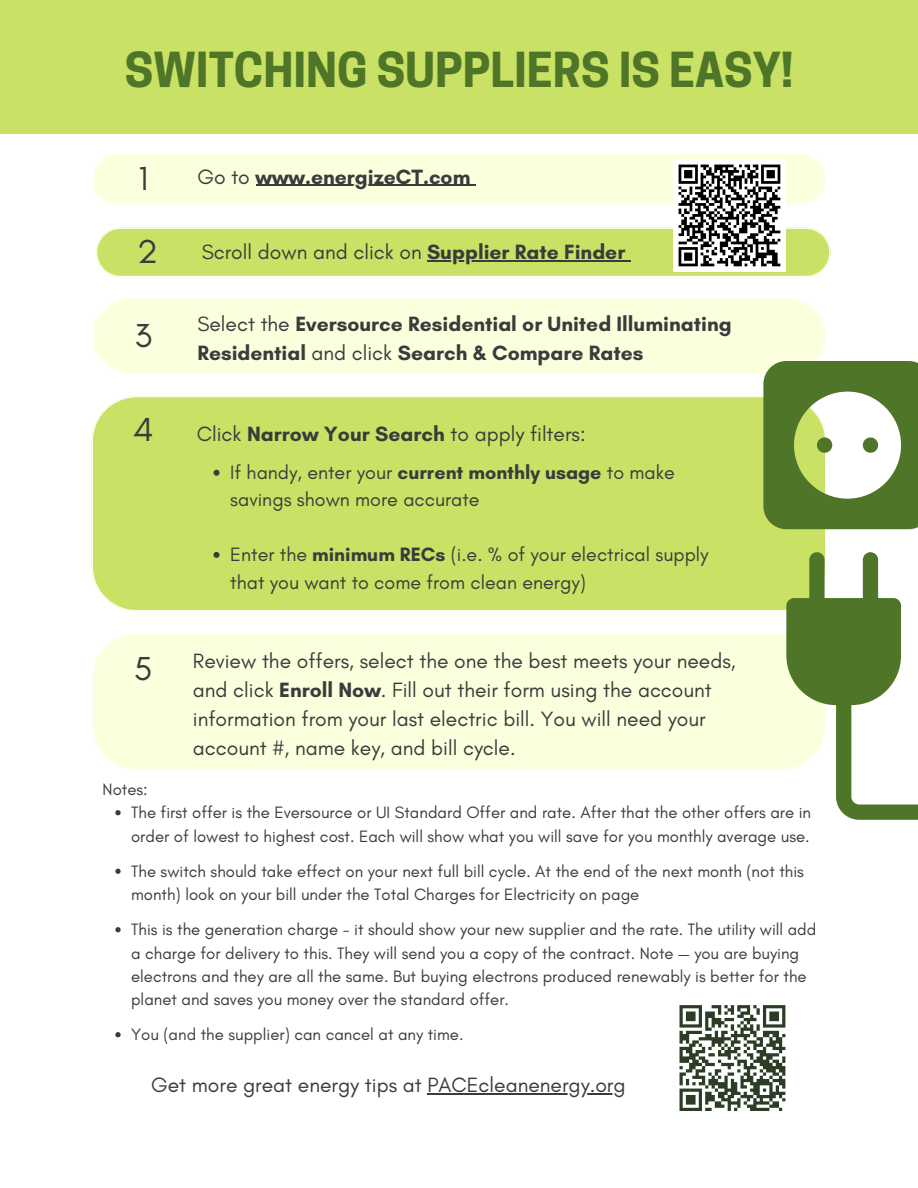
<style>
.page{position:relative;width:918px;height:1188px;background:#fff}
.page>*{position:absolute;margin:0;border:0;box-sizing:border-box;transform-origin:0 0}
.t1{font:700 45.3px "Cooper Hewitt";color:#4f7628}
.t2{font:33.9px "Glacial Indifference";color:#3b3b3b}
.t3{font:21px/29.2px "Glacial Indifference";color:#3b3b3b}
.t4{font:700 21px/29.2px "Glacial Indifference";color:#3b3b3b}
.t5{font:19.65px/27.5px "Glacial Indifference";color:#3b3b3b}
.t6{font:16.8px/23.2px "Glacial Indifference";color:#3b3b3b}
.s1{font-weight:400}
.s2{font-weight:700}
</style>
<div class="page">
<div style="left:93px;top:298px;width:732px;height:76px;background:#fcffde"></div>
<div style="left:92px;top:396px;width:694px;height:215px;background:#c9e265"></div>
<div style="left:93px;top:634px;width:693px;height:136px;background:#fcffde"></div>
<svg style="left:786px;top:529px;width:132px;height:291px"></svg>
<svg style="left:763px;top:361px;width:155px;height:168px"></svg>
<div style="left:0;top:0;width:918px;height:133px;background:#c9e265"></div>
<svg style="left:115px;top:810px;width:6px;height:5px"></svg>
<svg style="left:115px;top:869px;width:6px;height:5px"></svg>
<svg style="left:115px;top:927px;width:6px;height:5px"></svg>
<svg style="left:115px;top:1032px;width:6px;height:5px"></svg>
<svg style="left:214px;top:470px;width:6px;height:6px"></svg>
<svg style="left:214px;top:552px;width:6px;height:6px"></svg>
<svg style="left:93px;top:154px;width:737px;height:123px"></svg>
<hr style="left:427px;top:1093px;width:199px;height:1px;background:#3b3b3b">
<svg style="left:679px;top:1005px;width:107px;height:106px"></svg>
<h2 class="t1" style="left:125px;top:53px;width:670px">SWITCHING SUPPLIERS IS EASY!</h2>
<p class="t2" style="left:138px;top:158px;width:11px">1</p>
<p class="t4" style="left:197px;top:162px;width:275px"><span class="s1">Go to</span> www.energizeCT.com</p>
<p class="t2" style="left:137px;top:231px;width:22px">2</p>
<h2 class="t2" style="left:134px;top:315px;width:19px">3</h2>
<p class="t2" style="left:133px;top:409px;width:22px">4</p>
<p class="t2" style="left:134px;top:647px;width:20px">5</p>
<p class="t3" style="left:202px;top:237px;width:425px">Scroll down and click on <span class="s2">Supplier Rate Finder</span></p>
<p class="t4" style="left:197px;top:309px;width:536px"><span class="s1">Select the</span> Eversource Residential or United Illuminating<br>Residential <span class="s1">and click</span> Search &amp; Compare Rates</p>
<p class="t3" style="left:197px;top:419px;width:390px">Click <span class="s2">Narrow Your Search</span> to apply filters:</p>
<p class="t5" style="left:230px;top:458px;width:446px">If handy, enter your <span class="s2">current monthly usage</span> to make savings shown more accurate</p>
<p class="t5" style="left:230px;top:541px;width:480px">Enter the <span class="s2">minimum RECs</span> (i.e. % of your electrical supply that you want to come from clean energy)</p>
<p class="t3" style="left:193px;top:646px;width:544px">Review the offers, select the one the best meets your needs, and click <span class="s2">Enroll Now</span>. Fill out their form using the account information from your last electric bill. You will need your account #, name key, and bill cycle.</p>
<h1 class="t6" style="left:103px;top:778px;width:47px">Notes:</h1>
<p class="t6" style="left:131px;top:801px;width:682px">The first offer is the Eversource or UI Standard Offer and rate. After that the other offers are in order of lowest to highest cost. Each will show what you will save for you monthly average use.</p>
<p class="t6" style="left:131px;top:859px;width:674px">The switch should take effect on your next full bill cycle. At the end of the next month (not this month) look on your bill under the Total Charges for Electricity on page</p>
<h2 class="t6" style="left:131px;top:918px;width:687px">This is the generation charge - it should show your new supplier and the rate. The utility will add a charge for delivery to this. They will send you a copy of the contract. Note — you are buying electrons and they are all the same. But buying electrons produced renewably is better for the planet and saves you money over the standard offer.</h2>
<p class="t6" style="left:131px;top:1023px;width:334px">You (and the supplier) can cancel at any time.</p>
<p class="t3" style="left:151px;top:1070px;width:476px">Get more great energy tips at PACEcleanenergy.org</p>
</div>
